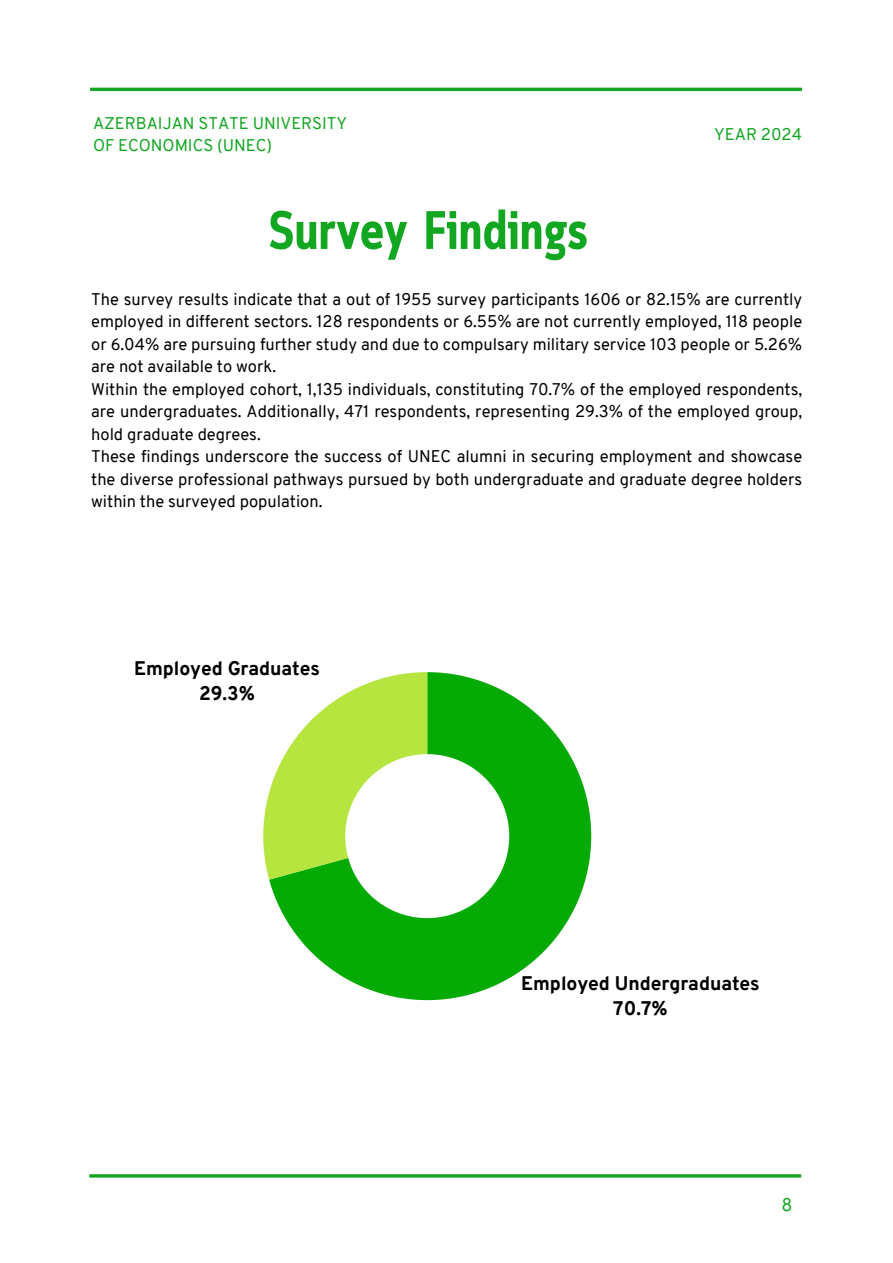
<style>
.page{position:relative;width:893px;height:1263px;background:#fff}
.page>*{position:absolute;margin:0;border:0;box-sizing:border-box;transform-origin:0 0}
.t1{font:700 54px "Cloud Cond";color:#12a621}
.t2{font:800 19.2px/25px "Overpass";color:#000;text-align:center}
.t3{font:18px "Overpass";color:#12a621}
.t4{font:16.5px/22.5px "Overpass";color:#000;text-align:justify}
.t5{font:16.5px/22.5px "Overpass";color:#12a621}
</style>
<div class="page">
<hr style="left:90px;top:88px;width:711px;height:3px;background:#12a621">
<svg style="left:269px;top:672px;width:322px;height:328px;fill:#05aa05"></svg>
<svg style="left:263px;top:672px;width:164px;height:207px"></svg>
<hr style="left:89px;top:1174px;width:712px;height:3px;background:#12a621">
<h2 class="t5" style="left:93px;top:113px;width:255px">AZERBAIJAN STATE UNIVERSITY<br>OF ECONOMICS (UNEC)</h2>
<h2 class="t5" style="left:714px;top:124px;width:89px">YEAR 2024</h2>
<h1 class="t1" style="left:268px;top:209px;width:321px">Survey Findings</h1>
<p class="t4" style="left:91px;top:289px;width:712px">The survey results indicate that a out of 1955 survey participants 1606 or 82.15% are currently employed in different sectors. 128 respondents or 6.55% are not currently employed, 118 people or 6.04% are pursuing further study and due to compulsary military service 103 people or 5.26% are not available to work.</p>
<p class="t4" style="left:91px;top:379px;width:712px">Within the employed cohort, 1,135 individuals, constituting 70.7% of the employed respondents, are undergraduates. Additionally, 471 respondents, representing 29.3% of the employed group, hold graduate degrees.</p>
<p class="t4" style="left:91px;top:447px;width:712px">These findings underscore the success of UNEC alumni in securing employment and showcase the diverse professional pathways pursued by both undergraduate and graduate degree holders within the surveyed population.</p>
<p class="t2" style="left:134px;top:657px;width:187px">Employed Graduates<br>29.3%</p>
<p class="t2" style="left:521px;top:972px;width:240px">Employed Undergraduates<br>70.7%</p>
<p class="t3" style="left:781px;top:1196px;width:12px">8</p>
</div>
